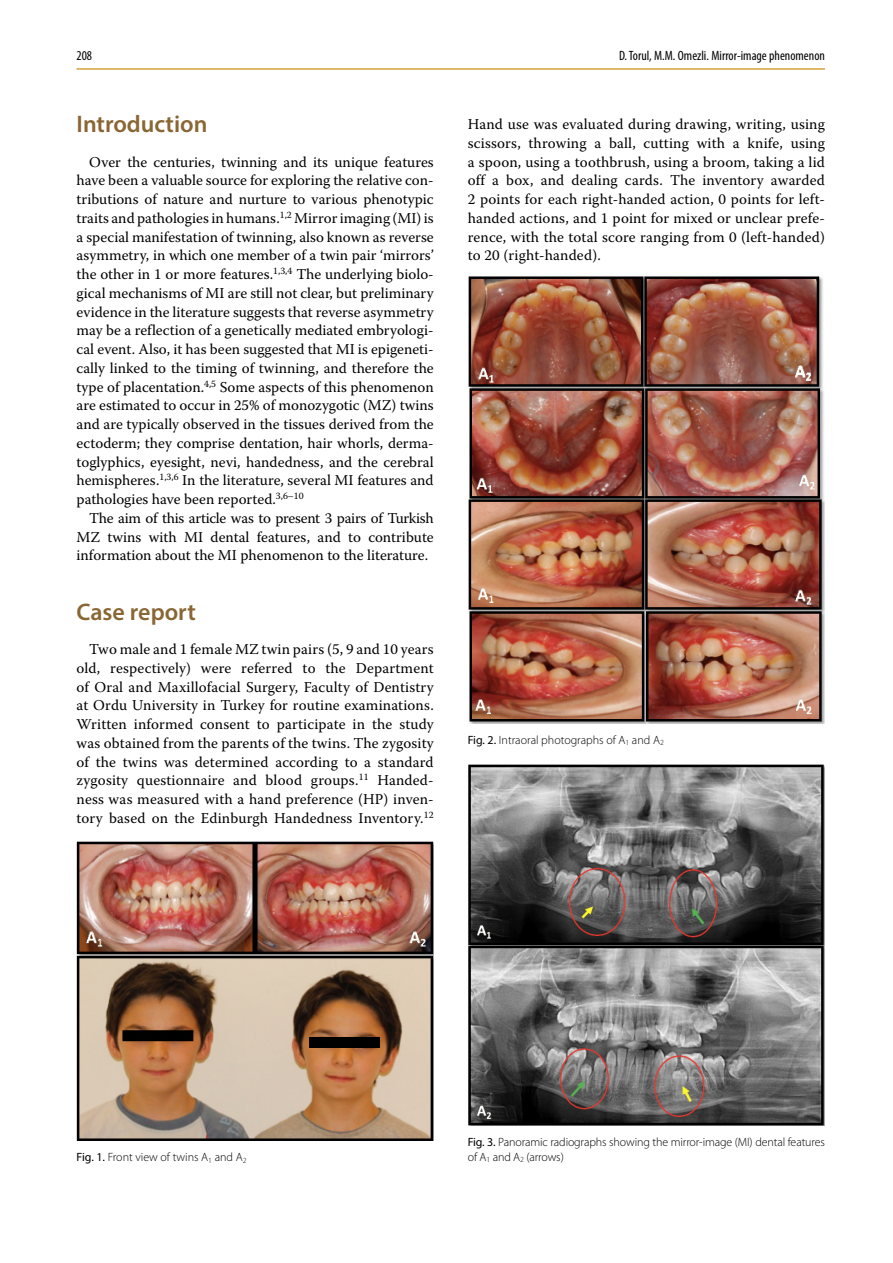
<style>
.page{position:relative;width:893px;height:1263px;background:#fff}
.page>*{position:absolute;margin:0;border:0;box-sizing:border-box;transform-origin:0 0}
.t1{font:600 24px "Myriad Pro";color:#896633}
.t2{font:15px/18.8px "Warnock Pro";letter-spacing:.005em;color:#000;text-align:justify}
.t3{font:condensed 13.5px "Myriad Pro";color:#000}
.t4{font:300 12px/14.4px "Myriad Pro";letter-spacing:-.01em;color:#000}
.s1{font-weight:400}
</style>
<div class="page">
<hr style="left:77px;top:68px;width:748px;height:2px;background:#d5a439">
<img style="left:77px;top:841px;width:357px;height:299px">
<img style="left:468px;top:276px;width:357px;height:447px">
<img style="left:468px;top:765px;width:357px;height:361px">
<p class="t3" style="left:77px;top:47px;width:17px">208</p>
<p class="t3" style="left:619px;top:47px;width:207px">D. Torul, M.M. Omezli. Mirror-image phenomenon</p>
<h1 class="t1" style="left:77px;top:109px;width:132px">Introduction</h1>
<p class="t2" style="left:77px;top:152px;width:359px;text-indent:13px">Over the centuries, twinning and its unique features have been a valuable source for exploring the relative con&shy;tributions of nature and nurture to various phenotypic traits and pathologies in humans.<sup>1,2</sup> Mirror imaging (MI) is a special manifestation of twinning, also known as reverse asymmetry, in which one member of a twin pair ‘mirrors’ the other in 1 or more features.<sup>1,3,4</sup> The underlying biolo&shy;gical mechanisms of MI are still not clear, but preliminary evidence in the literature suggests that reverse asymmetry may be a reflection of a genetically mediated embryologi&shy;cal event. Also, it has been suggested that MI is epigeneti&shy;cally linked to the timing of twinning, and therefore the type of placentation.<sup>4,5</sup> Some aspects of this phenomenon are estimated to occur in 25% of monozygotic (MZ) twins and are typically observed in the tissues derived from the ectoderm; they comprise dentation, hair whorls, derma&shy;toglyphics, eyesight, nevi, handedness, and the cerebral hemispheres.<sup>1,3,6</sup> In the literature, several MI features and pathologies have been reported.<sup>3,6–10</sup></p>
<p class="t2" style="left:77px;top:508px;width:359px;text-indent:13px">The aim of this article was to present 3 pairs of Turkish MZ twins with MI dental features, and to contribute information about the MI phenomenon to the literature.</p>
<h1 class="t1" style="left:77px;top:596px;width:121px">Case report</h1>
<p class="t2" style="left:77px;top:639px;width:359px;text-indent:13px">Two male and 1 female MZ twin pairs (5, 9 and 10 years old, respectively) were referred to the Department of Oral and Maxillofacial Surgery, Faculty of Dentistry at Ordu University in Turkey for routine examinations.<br>Written informed consent to participate in the study was obtained from the parents of the twins. The zygosity of the twins was determined according to a standard zygosity questionnaire and blood groups.<sup>11</sup> Handed&shy;ness was measured with a hand preference (HP) inven&shy;tory based on the Edinburgh Handedness Inventory.<sup>12</sup></p>
<p class="t2" style="left:468px;top:114px;width:359px">Hand use was evaluated during drawing, writing, using scissors, throwing a ball, cutting with a knife, using a spoon, using a toothbrush, using a broom, taking a lid off a box, and dealing cards. The inventory awarded 2 points for each right-handed action, 0 points for left&shy;handed actions, and 1 point for mixed or unclear prefe&shy;rence, with the total score ranging from 0 (left-handed) to 20 (right-handed).</p>
<p class="t4" style="left:468px;top:732px;width:198px"><span class="s1">Fig. 2.</span> Intraoral photographs of A<sub>1</sub> and A<sub>2</sub></p>
<p class="t4" style="left:77px;top:1149px;width:172px"><span class="s1">Fig. 1.</span> Front view of twins A<sub>1</sub> and A<sub>2</sub></p>
<p class="t4" style="left:468px;top:1135px;width:359px"><span class="s1">Fig. 3.</span> Panoramic radiographs showing the mirror-image (MI) dental features of A<sub>1</sub> and A<sub>2</sub> (arrows)</p>
</div>
